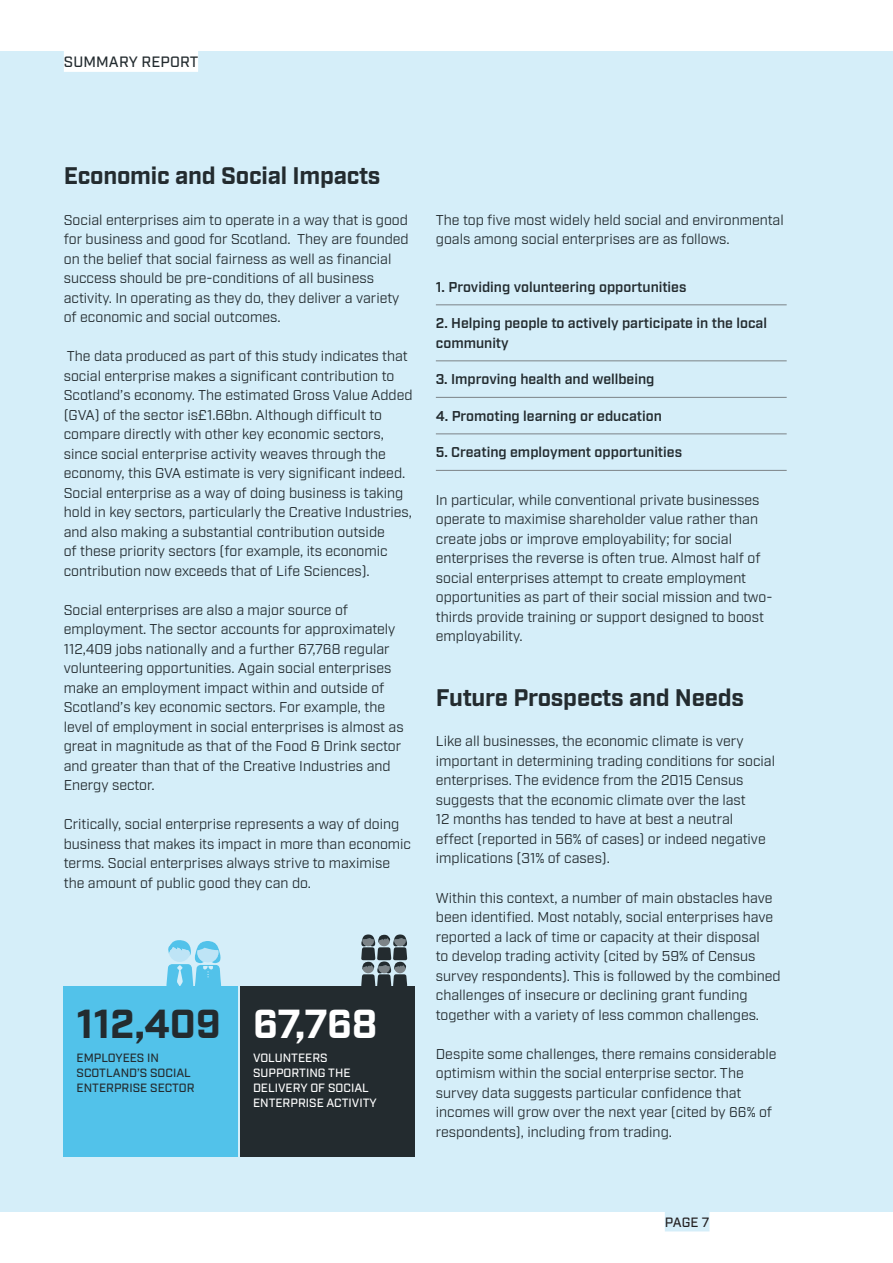
<style>
.page{position:relative;width:893px;height:1263px;background:#fff}
.page>*{position:absolute;margin:0;border:0;box-sizing:border-box;transform-origin:0 0}
.body{font:700 40.5px "Industry";color:#232b2f}
.body-2{font:700 40.5px "Industry";color:#fff}
.sub_header{font:700 24px "Industry";letter-spacing:-.01em;color:#232b2f}
.t1{font:500 15px "Industry";letter-spacing:.01em;color:#232b2f}
.body-3{font:14.25px/19.5px "Industry";color:#232b2f}
.Paras_with_lines{font:600 14.25px/19.5px "Industry";color:#232b2f}
.t2{font:500 13.5px "Industry";color:#231f20}
.body-4{font:500 12px/15px "Industry";color:#fff}
.body-5{font:500 12px/15px "Industry";color:#232b2f}
</style>
<div class="page">
<div style="left:0;top:51px;width:893px;height:1161px;background:#d5eef9"></div>
<div style="left:665px;top:1212px;width:44px;height:19px;background:#d5eef9"></div>
<div style="left:64px;top:51px;width:134px;height:21px;background:#fff"></div>
<hr style="left:436px;top:304px;width:351px;height:1px;background:#7c8387">
<hr style="left:436px;top:360px;width:351px;height:1px;background:#7c8387">
<hr style="left:436px;top:397px;width:351px;height:1px;background:#7c8387">
<hr style="left:436px;top:433px;width:351px;height:1px;background:#7c8387">
<hr style="left:436px;top:470px;width:351px;height:1px;background:#7c8387">
<div style="left:240px;top:986px;width:175px;height:171px;background:#232b2f"></div>
<svg style="left:361px;top:934px;width:47px;height:52px"></svg>
<svg style="left:166px;top:940px;width:55px;height:46px"></svg>
<div style="left:64px;top:986px;width:174px;height:171px;background:#52c2ea"></div>
<p class="t1" style="left:64px;top:53px;width:136px">SUMMARY REPORT</p>
<p class="sub_header" style="left:64px;top:161px;width:318px">Economic and Social Impacts</p>
<p class="body-3" style="left:64px;top:210px;width:346px">Social enterprises aim to operate in a way that is good for business and good for Scotland. They are founded on the belief that social fairness as well as financial success should be pre-conditions of all business activity. In operating as they do, they deliver a variety of economic and social outcomes.</p>
<p class="body-3" style="left:64px;top:347px;width:350px">The data produced as part of this study indicates that social enterprise makes a significant contribution to Scotland’s economy. The estimated Gross Value Added (GVA) of the sector is£1.68bn. Although difficult to compare directly with other key economic sectors, since social enterprise activity weaves through the economy, this GVA estimate is very significant indeed.<br>Social enterprise as a way of doing business is taking hold in key sectors, particularly the Creative Industries, and also making a substantial contribution outside<br>of these priority sectors (for example, its economic contribution now exceeds that of Life Sciences).</p>
<p class="body-3" style="left:64px;top:600px;width:341px">Social enterprises are also a major source of employment. The sector accounts for approximately 112,409 jobs nationally and a further 67,768 regular volunteering opportunities. Again social enterprises make an employment impact within and outside of Scotland’s key economic sectors. For example, the level of employment in social enterprises is almost as great in magnitude as that of the Food &amp; Drink sector and greater than that of the Creative Industries and Energy sector.</p>
<p class="body-3" style="left:64px;top:815px;width:349px">Critically, social enterprise represents a way of doing business that makes its impact in more than economic terms. Social enterprises always strive to maximise the amount of public good they can do.</p>
<p class="body" style="left:77px;top:1000px;width:146px">112,409</p>
<p class="body-5" style="left:77px;top:1050px;width:120px">EMPLOYEES IN<br>SCOTLAND’S SOCIAL<br>ENTERPRISE SECTOR</p>
<p class="body-2" style="left:253px;top:1000px;width:126px">67,768</p>
<p class="body-4" style="left:253px;top:1050px;width:125px">VOLUNTEERS<br>SUPPORTING THE<br>DELIVERY OF SOCIAL<br>ENTERPRISE ACTIVITY</p>
<p class="body-3" style="left:436px;top:210px;width:349px">The top five most widely held social and environmental goals among social enterprises are as follows.</p>
<p class="Paras_with_lines" style="left:436px;top:277px;width:252px">1. Providing volunteering opportunities</p>
<p class="Paras_with_lines" style="left:436px;top:314px;width:333px">2. Helping people to actively participate in the local community</p>
<p class="Paras_with_lines" style="left:436px;top:370px;width:220px">3. Improving health and wellbeing</p>
<p class="Paras_with_lines" style="left:436px;top:407px;width:227px">4. Promoting learning or education</p>
<p class="Paras_with_lines" style="left:436px;top:443px;width:248px">5. Creating employment opportunities</p>
<p class="body-3" style="left:436px;top:490px;width:338px">In particular, while conventional private businesses operate to maximise shareholder value rather than create jobs or improve employability; for social enterprises the reverse is often true. Almost half of social enterprises attempt to create employment opportunities as part of their social mission and two&shy;thirds provide training or support designed to boost employability.</p>
<p class="sub_header" style="left:436px;top:683px;width:310px">Future Prospects and Needs</p>
<p class="body-3" style="left:436px;top:732px;width:341px">Like all businesses, the economic climate is very important in determining trading conditions for social enterprises. The evidence from the 2015 Census suggests that the economic climate over the last<br>12 months has tended to have at best a neutral<br>effect (reported in 56% of cases) or indeed negative implications (31% of cases).</p>
<p class="body-3" style="left:436px;top:888px;width:346px">Within this context, a number of main obstacles have been identified. Most notably, social enterprises have reported a lack of time or capacity at their disposal<br>to develop trading activity (cited by 59% of Census survey respondents). This is followed by the combined challenges of insecure or declining grant funding together with a variety of less common challenges.</p>
<p class="body-3" style="left:436px;top:1044px;width:342px">Despite some challenges, there remains considerable optimism within the social enterprise sector. The survey data suggests particular confidence that incomes will grow over the next year (cited by 66% of respondents), including from trading.</p>
<p class="t2" style="left:665px;top:1214px;width:46px">PAGE 7</p>
</div>
